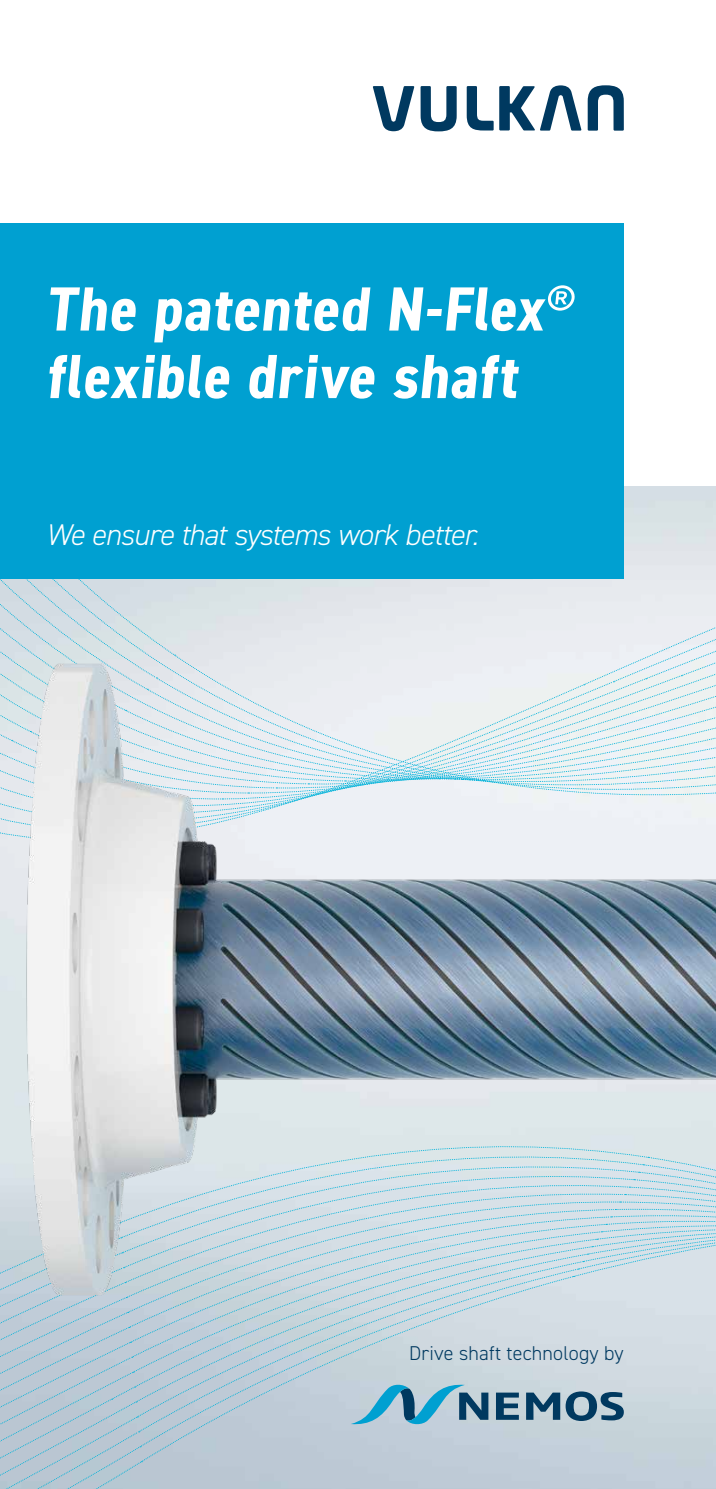
<style>
.page{position:relative;width:716px;height:1489px;background:#fff}
.page>*{position:absolute;margin:0;border:0;box-sizing:border-box;transform-origin:0 0}
.t1{font:700 condensed 62.5px/67.5px "DIN2014";color:#fff;scale:1.05 1}
.t2{font:italic 300 30px "DIN2014";letter-spacing:-.03em;color:#fff}
.t3{font:300 20px "DIN2014";letter-spacing:.01em;color:#003960}
.s1{font-weight:400;font-size:50px}
</style>
<div class="page">
<img style="left:0;top:871px;width:716px;height:617px">
<svg style="left:0;top:487px;width:716px;height:355px;background:#dbe2e7"></svg>
<div style="left:142px;top:1446px;width:431px;height:15px;background:#becad6"></div>
<div style="left:142px;top:1431px;width:436px;height:15px;background:#becad6"></div>
<div style="left:142px;top:1416px;width:441px;height:15px;background:#becad6"></div>
<svg style="left:142px;top:1402px;width:384px;height:14px;background:#bbc9d6"></svg>
<svg style="left:142px;top:1387px;width:450px;height:15px;background:#bccbd7"></svg>
<svg style="left:142px;top:1375px;width:455px;height:12px;background:#c1d0d9"></svg>
<svg style="left:0;top:1222px;width:142px;height:267px;background:#b4c6d3"></svg>
<img style="left:9px;top:581px;width:707px;height:794px">
<div style="left:0;top:223px;width:624px;height:356px;background:#00a0d1"></div>
<svg style="left:373px;top:86px;width:41px;height:45px"></svg>
<svg style="left:587px;top:85px;width:37px;height:46px"></svg>
<svg style="left:420px;top:86px;width:37px;height:45px"></svg>
<svg style="left:499px;top:85px;width:82px;height:46px"></svg>
<svg style="left:467px;top:86px;width:26px;height:44px"></svg>
<svg style="left:351px;top:1382px;width:137px;height:43px;background:#81b1c6"></svg>
<svg style="left:496px;top:1392px;width:23px;height:27px"></svg>
<svg style="left:526px;top:1391px;width:98px;height:29px;background:#61859b"></svg>
<p class="t1" style="left:46px;top:274px;width:510px">The patented N-Flex<span class="s1">® </span>flexible drive shaft</p>
<p class="t2" style="left:46px;top:516px;width:434px">We ensure that systems work better.</p>
<p class="t3" style="left:409px;top:1340px;width:216px">Drive shaft technology by</p>
</div>
